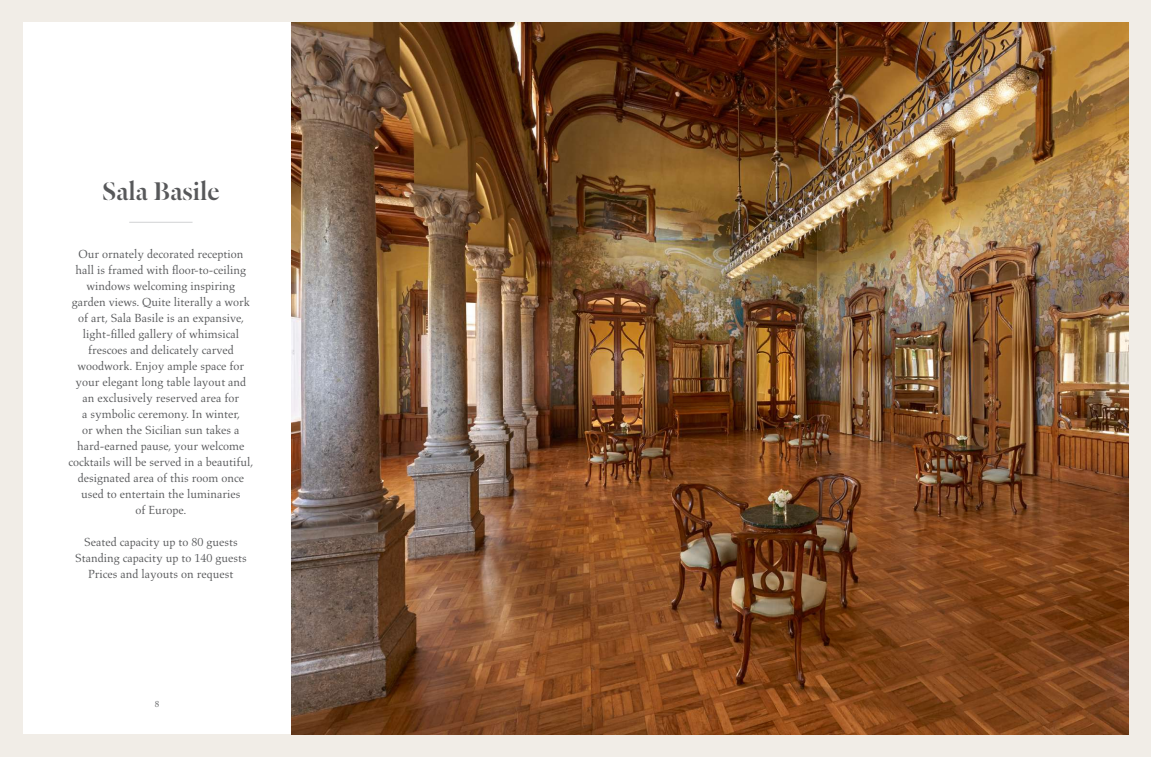
<style>
.page{position:relative;width:1151px;height:757px;background:#f1ede7}
.page>*{position:absolute;margin:0;border:0;box-sizing:border-box;transform-origin:0 0}
.t1{font:28px "Dala Floda Roman No.2";color:#57585a}
.t2{font:12px/16px "Aldus LT Std";color:#57585a;text-align:center}
.t3{font:9px "Aldus LT Std";color:#57585a}
</style>
<div class="page">
<div style="left:23px;top:23px;width:269px;height:711px;background:#fff"></div>
<hr style="left:129px;top:222px;width:64px;height:1px;background:#d1d2d4">
<img style="left:292px;top:23px;width:836px;height:711px">
<h1 class="t1" style="left:102px;top:172px;width:119px">Sala Basile</h1>
<p class="t2" style="left:69px;top:246px;width:186px">Our ornately decorated reception hall is framed with floor-to-ceiling windows welcoming inspiring garden views. Quite literally a work of art, Sala Basile is an expansive, light-filled gallery of whimsical frescoes and delicately carved woodwork. Enjoy ample space for your elegant long table layout and an exclusively reserved area for<br>a symbolic ceremony. In winter,<br>or when the Sicilian sun takes a hard-earned pause, your welcome cocktails will be served in a beautiful, designated area of this room once used to entertain the luminaries<br>of Europe.</p>
<p class="t2" style="left:75px;top:534px;width:173px">Seated capacity up to 80 guests<br>Standing capacity up to 140 guests<br>Prices and layouts on request</p>
<p class="t3" style="left:155px;top:699px;width:6px">8</p>
</div>
